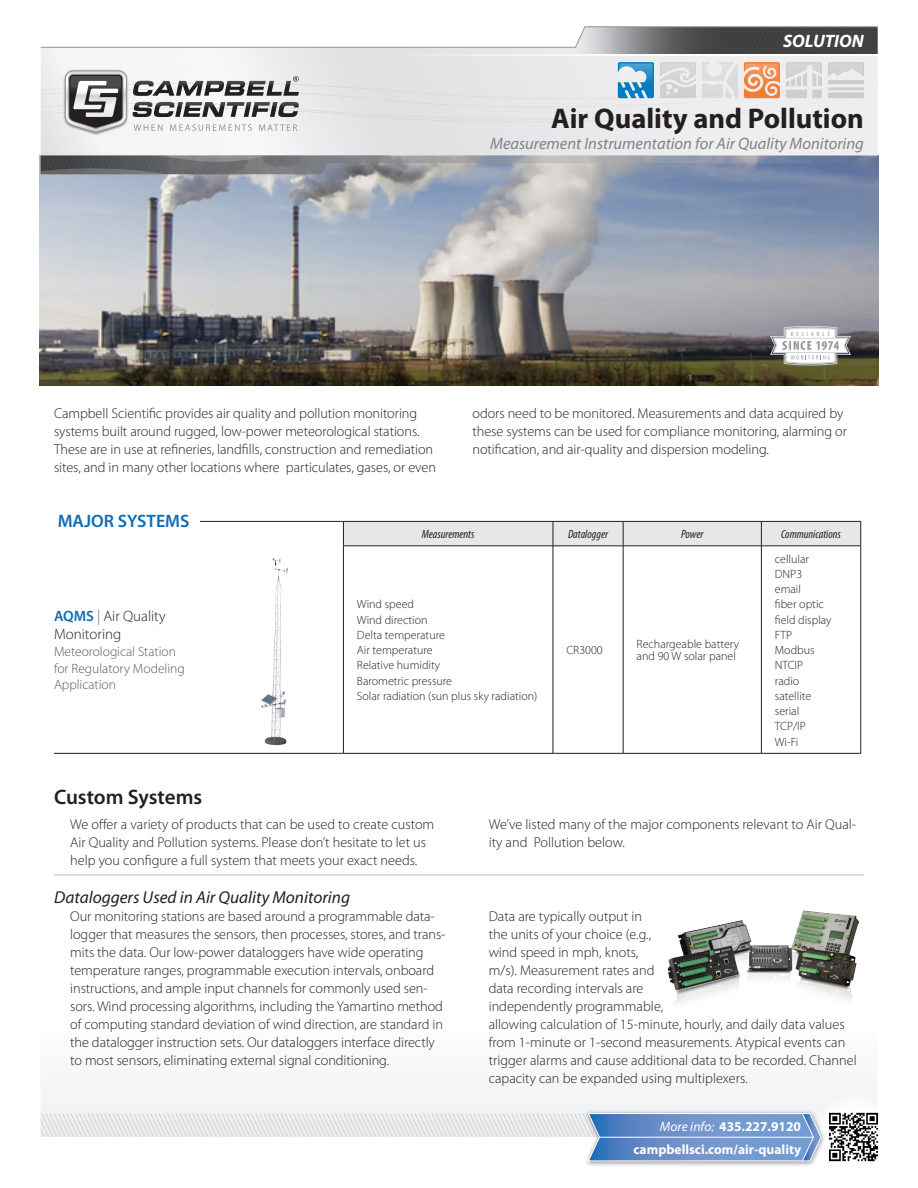
<style>
.page{position:relative;width:918px;height:1188px;background:#fff}
.page>*{position:absolute;margin:0;border:0;box-sizing:border-box;transform-origin:0 0}
.t1{font:700 28.5px "Myriad Pro";color:#231f20}
.t2{font:600 21px "Myriad Pro";color:#231f20}
.table-body{font:600 18px "Myriad Pro";color:#0d6cb6}
.t3{font:italic 700 18px "Myriad Pro";color:#fff}
.t4{font:italic 17.25px "Myriad Pro";color:#231f20}
.t5{font:italic 16.5px "Myriad Pro";color:#808285}
.bullets1{font:300 15px/18px "Myriad Pro";color:#231f20}
.bullets1-2{font:300 14.25px/18px "Myriad Pro";letter-spacing:-.005em;color:#231f20}
.body1{font:300 14.25px/18px "Myriad Pro";letter-spacing:-.005em;color:#231f20}
.bullets1-3{font:300 13.5px "Myriad Pro";color:#57585a}
.actions{font:700 13.5px "Myriad Pro";color:#fff}
.table-body-2{font:300 12px/12px "Myriad Pro";color:#231f20}
.table-header{font:italic condensed 12px "Myriad Pro";color:#231f20}
.t6{font:condensed 6.3px "Myriad Pro";letter-spacing:.48em;color:#939598}
.s1{font-weight:600;color:#0d6cb6}
.s2{color:#636366}
.s3{font-weight:400;font-style:italic}
</style>
<div class="page">
<div style="left:41px;top:1032px;width:837px;height:105px;background:#f7f7f8"></div>
<div style="left:806px;top:1090px;width:95px;height:95px;background:#fff;border-radius:47px"></div>
<img style="left:586px;top:1108px;width:238px;height:58px">
<svg style="left:41px;top:1112px;width:781px;height:50px"></svg>
<hr style="left:599px;top:1137px;width:214px;height:1px;background:#fff">
<img style="left:40px;top:156px;width:838px;height:229px">
<svg style="left:41px;top:54px;width:837px;height:102px"></svg>
<div style="left:41px;top:78px;width:837px;height:56px;background:#e8e9ea"></div>
<svg style="left:377px;top:54px;width:501px;height:1px"></svg>
<svg style="left:40px;top:26px;width:838px;height:28px"></svg>
<img style="left:62px;top:69px;width:68px;height:68px">
<svg style="left:65px;top:71px;width:234px;height:62px"></svg>
<svg style="left:41px;top:156px;width:836px;height:18px;background:#818792"></svg>
<svg style="left:618px;top:62px;width:36px;height:36px"></svg>
<svg style="left:660px;top:62px;width:36px;height:36px"></svg>
<svg style="left:702px;top:62px;width:36px;height:36px"></svg>
<svg style="left:744px;top:62px;width:36px;height:36px"></svg>
<svg style="left:786px;top:62px;width:36px;height:36px"></svg>
<svg style="left:828px;top:62px;width:36px;height:36px"></svg>
<img style="left:829px;top:1113px;width:49px;height:48px">
<svg style="left:771px;top:326px;width:79px;height:39px"></svg>
<hr style="left:343px;top:546px;width:210px;height:1px;background:#231f20">
<hr style="left:54px;top:521px;width:162px;height:1px;background:#231f20">
<hr style="left:216px;top:521px;width:127px;height:1px;background:#231f20">
<hr style="left:343px;top:753px;width:210px;height:1px;background:#231f20">
<hr style="left:553px;top:753px;width:70px;height:1px;background:#231f20">
<hr style="left:623px;top:753px;width:138px;height:1px;background:#231f20">
<hr style="left:761px;top:753px;width:100px;height:1px;background:#231f20">
<hr style="left:343px;top:546px;width:1px;height:207px;background:#231f20">
<hr style="left:553px;top:546px;width:1px;height:207px;background:#231f20">
<hr style="left:623px;top:546px;width:1px;height:207px;background:#231f20">
<hr style="left:761px;top:546px;width:1px;height:207px;background:#231f20">
<hr style="left:861px;top:546px;width:1px;height:207px;background:#231f20">
<hr style="left:216px;top:753px;width:127px;height:1px;background:#231f20">
<svg style="left:343px;top:521px;width:519px;height:25px;background:#d7d8da"></svg>
<hr style="left:553px;top:546px;width:70px;height:1px;background:#231f20">
<hr style="left:623px;top:546px;width:138px;height:1px;background:#231f20">
<hr style="left:761px;top:546px;width:100px;height:1px;background:#231f20">
<hr style="left:54px;top:753px;width:162px;height:1px;background:#231f20">
<img style="left:261px;top:558px;width:27px;height:188px">
<div style="left:54px;top:513px;width:145px;height:39px;background:#fff"></div>
<img style="left:668px;top:910px;width:190px;height:94px">
<hr style="left:54px;top:875px;width:810px;height:1px;background:#bcbdc0">
<p class="t3" style="left:783px;top:30px;width:82px">SOLUTION</p>
<p class="t1" style="left:551px;top:100px;width:314px">Air Quality and Pollution</p>
<p class="t5" style="left:490px;top:133px;width:375px">Measurement Instrumentation for Air Quality Monitoring</p>
<p class="t6" style="left:791px;top:330px;width:41px">RELIABLE</p>
<p class="body1" style="left:54px;top:405px;width:384px">Campbell Scientific provides air quality and pollution monitoring systems built around rugged, low-power meteorological stations.<br>These are in use at refineries, landfills, construction and remediation sites, and in many other locations where particulates, gases, or even</p>
<p class="body1" style="left:472px;top:405px;width:376px">odors need to be monitored. Measurements and data acquired by these systems can be used for compliance monitoring, alarming or notification, and air-quality and dispersion modeling.</p>
<p class="table-body" style="left:58px;top:509px;width:133px">MAJOR SYSTEMS</p>
<p class="bullets1" style="left:54px;top:607px;width:113px"><span class="s1">AQMS</span> <span class="s2">|</span> Air Quality<br>Monitoring</p>
<p class="bullets1-3" style="left:54px;top:643px;width:124px">Meteorological Station</p>
<p class="bullets1-3" style="left:54px;top:660px;width:132px">for Regulatory Modeling</p>
<p class="bullets1-3" style="left:54px;top:677px;width:64px">Application</p>
<p class="table-header" style="left:422px;top:527px;width:54px">Measurements</p>
<p class="table-header" style="left:568px;top:527px;width:42px">Datalogger</p>
<p class="table-header" style="left:681px;top:527px;width:24px">Power</p>
<p class="table-header" style="left:781px;top:527px;width:61px">Communications</p>
<p class="table-body-2" style="left:357px;top:598px;width:59px">Wind speed</p>
<p class="table-body-2" style="left:357px;top:613px;width:72px">Wind direction</p>
<p class="table-body-2" style="left:357px;top:629px;width:90px">Delta temperature</p>
<p class="table-body-2" style="left:357px;top:644px;width:77px">Air temperature</p>
<p class="table-body-2" style="left:357px;top:659px;width:85px">Relative humidity</p>
<p class="table-body-2" style="left:357px;top:674px;width:97px">Barometric pressure</p>
<p class="table-body-2" style="left:357px;top:690px;width:182px">Solar radiation (sun plus sky radiation)</p>
<p class="table-body-2" style="left:566px;top:644px;width:38px">CR3000</p>
<p class="table-body-2" style="left:637px;top:638px;width:104px">Rechargeable battery and 90 W solar panel</p>
<p class="table-body-2" style="left:775px;top:553px;width:36px">cellular</p>
<p class="table-body-2" style="left:775px;top:568px;width:29px">DNP3</p>
<p class="table-body-2" style="left:775px;top:583px;width:28px">email</p>
<p class="table-body-2" style="left:775px;top:598px;width:50px">fiber optic</p>
<p class="table-body-2" style="left:775px;top:613px;width:58px">field display</p>
<p class="table-body-2" style="left:775px;top:629px;width:19px">FTP</p>
<p class="table-body-2" style="left:775px;top:644px;width:41px">Modbus</p>
<p class="table-body-2" style="left:775px;top:659px;width:30px">NTCIP</p>
<p class="table-body-2" style="left:775px;top:674px;width:26px">radio</p>
<p class="table-body-2" style="left:775px;top:690px;width:38px">satellite</p>
<p class="table-body-2" style="left:775px;top:705px;width:26px">serial</p>
<p class="table-body-2" style="left:775px;top:720px;width:32px">TCP/IP</p>
<p class="table-body-2" style="left:775px;top:735px;width:25px">Wi-Fi</p>
<p class="t2" style="left:54px;top:784px;width:150px">Custom Systems</p>
<p class="bullets1-2" style="left:70px;top:815px;width:366px">We offer a variety of products that can be used to create custom<br>Air Quality and Pollution systems. Please don’t hesitate to let us help you configure a full system that meets your exact needs.</p>
<p class="bullets1-2" style="left:489px;top:815px;width:369px">We’ve listed many of the major components relevant to Air Qual&shy;ity and Pollution below.</p>
<p class="t4" style="left:54px;top:887px;width:298px">Dataloggers Used in Air Quality Monitoring</p>
<p class="bullets1-2" style="left:70px;top:907px;width:377px">Our monitoring stations are based around a programmable data&shy;logger that measures the sensors, then processes, stores, and trans&shy;mits the data. Our low-power dataloggers have wide operating temperature ranges, programmable execution intervals, onboard instructions, and ample input channels for commonly used sen&shy;sors. Wind processing algorithms, including the Yamartino method of computing standard deviation of wind direction, are standard in the datalogger instruction sets. Our dataloggers interface directly to most sensors, eliminating external signal conditioning.</p>
<p class="bullets1-2" style="left:489px;top:907px;width:370px">Data are typically output in<br>the units of your choice (e.g.,<br>wind speed in mph, knots,<br>m/s). Measurement rates and<br>data recording intervals are<br>independently programmable,<br>allowing calculation of 15-minute, hourly, and daily data values from 1-minute or 1-second measurements. Atypical events can trigger alarms and cause additional data to be recorded. Channel capacity can be expanded using multiplexers.</p>
<p class="actions" style="left:660px;top:1117px;width:143px"><span class="s3">More info:</span> 435.227.9120</p>
<p class="actions" style="left:633px;top:1140px;width:169px">campbellsci.com/air-quality</p>
</div>
